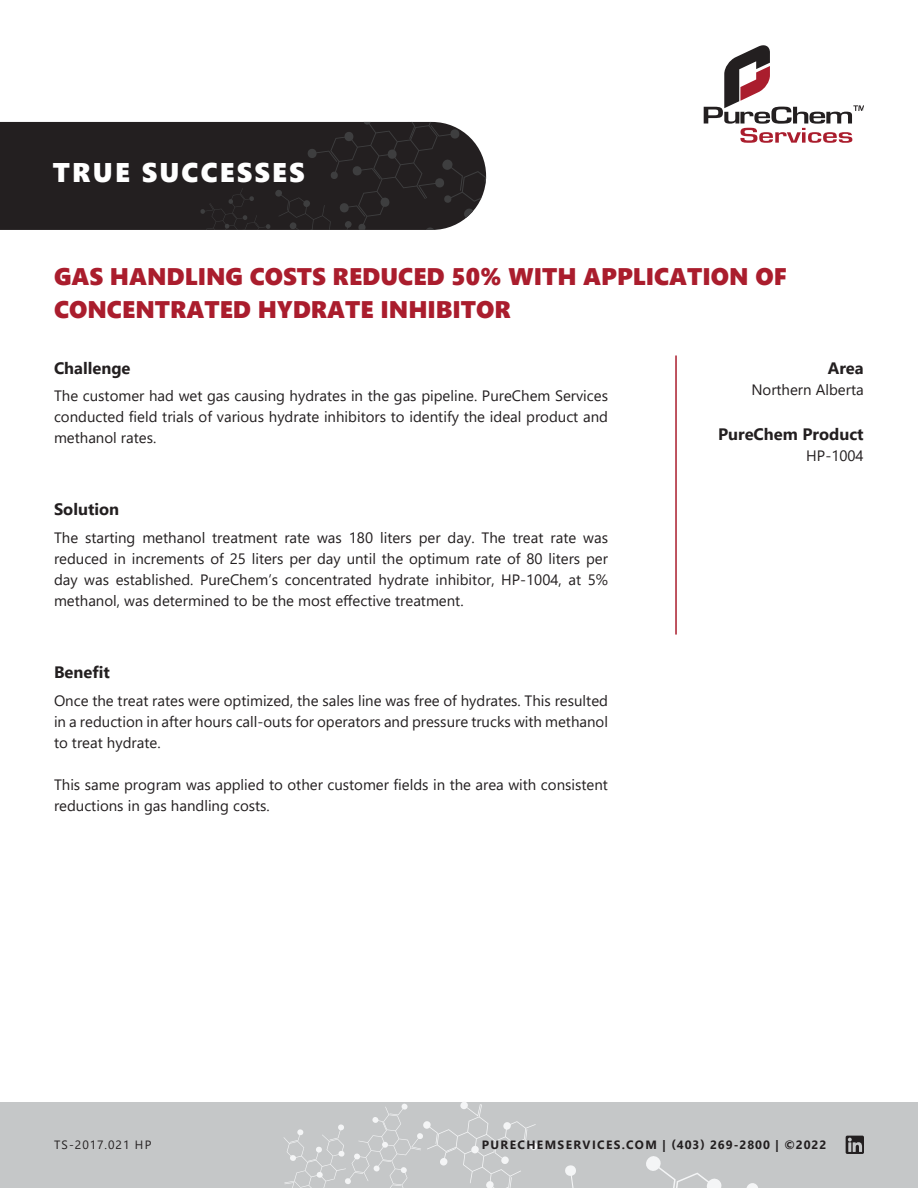
<style>
.page{position:relative;width:918px;height:1188px;background:#fff}
.page>*{position:absolute;margin:0;border:0;box-sizing:border-box;transform-origin:0 0}
.t1{font:27px "Segoe UI Black";letter-spacing:.08em;color:#fff}
.t2{font:24px/33px "Segoe UI Black";color:#aa1d2d}
.t3{font:700 16.5px "Segoe UI";color:#231f20}
.t4{font:15px/21px "Segoe UI";color:#231f20;text-align:justify}
.t5{font:700 12px "Segoe UI";letter-spacing:.115em;color:#231f20}
.t6{font:12px "Segoe UI";letter-spacing:.08em;color:#231f20}
</style>
<div class="page">
<div style="left:0;top:1102px;width:918px;height:86px;background:#c5c7c8"></div>
<svg style="left:565px;top:1165px;width:11px;height:23px"></svg>
<svg style="left:283px;top:1102px;width:255px;height:86px"></svg>
<svg style="left:646px;top:1136px;width:218px;height:52px"></svg>
<svg style="left:704px;top:45px;width:160px;height:98px"></svg>
<div style="left:0;top:122px;width:199px;height:108px;background:#231f20"></div>
<svg style="left:199px;top:122px;width:287px;height:108px;background:#2b2829"></svg>
<hr style="left:675px;top:356px;width:2px;height:279px;background:#aa1d2d">
<h1 class="t1" style="left:53px;top:153px;width:253px">TRUE SUCCESSES</h1>
<h2 class="t2" style="left:54px;top:258px;width:734px">GAS HANDLING COSTS REDUCED 50% WITH APPLICATION OF<br>CONCENTRATED HYDRATE INHIBITOR</h2>
<p class="t3" style="left:54px;top:352px;width:78px">Challenge</p>
<p class="t4" style="left:54px;top:384px;width:556px">The customer had wet gas causing hydrates in the gas pipeline. PureChem Services conducted field trials of various hydrate inhibitors to identify the ideal product and methanol rates.</p>
<p class="t3" style="left:54px;top:494px;width:67px">Solution</p>
<p class="t4" style="left:54px;top:526px;width:556px">The starting methanol treatment rate was 180 liters per day. The treat rate was reduced in increments of 25 liters per day until the optimum rate of 80 liters per day was established. PureChem’s concentrated hydrate inhibitor, HP-1004, at 5% methanol, was determined to be the most effective treatment.</p>
<p class="t3" style="left:54px;top:657px;width:57px">Benefit</p>
<p class="t4" style="left:54px;top:689px;width:556px">Once the treat rates were optimized, the sales line was free of hydrates. This resulted in a reduction in after hours call-outs for operators and pressure trucks with methanol to treat hydrate.</p>
<p class="t4" style="left:54px;top:773px;width:556px">This same program was applied to other customer fields in the area with consistent reductions in gas handling costs.</p>
<p class="t3" style="left:828px;top:352px;width:37px">Area</p>
<p class="t4" style="left:751px;top:377px;width:114px">Northern Alberta</p>
<p class="t3" style="left:718px;top:418px;width:147px">PureChem Product</p>
<p class="t4" style="left:806px;top:443px;width:59px">HP-1004</p>
<p class="t6" style="left:54px;top:1134px;width:99px">TS-2017.021 HP</p>
<p class="t5" style="left:482px;top:1134px;width:346px">PURECHEMSERVICES.COM | (403) 269-2800 | ©2022</p>
</div>
